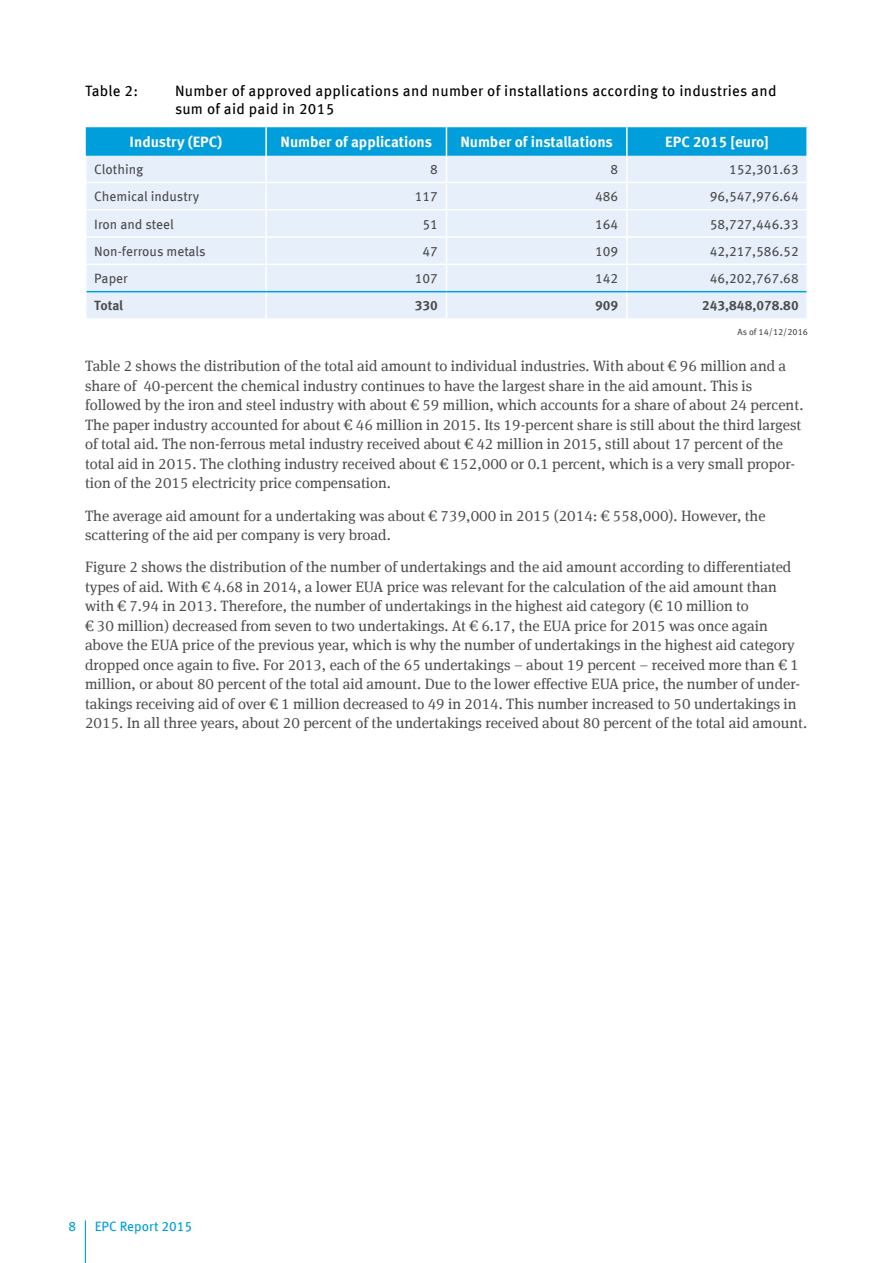
<style>
.page{position:relative;width:893px;height:1263px;background:#fff}
.page>*{position:absolute;margin:0;border:0;box-sizing:border-box;transform-origin:0 0}
.Fließtext{font:15px/19.5px "Meta Serif Offc";color:#4d4d4f}
.t1{font:15px/18px "Meta Offc";letter-spacing:.02em;color:#000}
.Tabellenkopf{font:700 15px "Meta Offc";color:#fff}
.Tabelle{font:13.5px "Meta Offc";color:#4d4d4f}
.Tabelle-2{font:700 13.5px "Meta Offc";color:#4d4d4f}
.t2{font:13.5px "Meta Offc";color:#009edb}
.Tabellenzusatz{font:9px "Meta Offc";color:#4d4d4f}
</style>
<div class="page">
<hr style="left:85px;top:1220px;width:1px;height:43px;background:#009edb">
<svg style="left:86px;top:127px;width:721px;height:191px;background:#c4e4f5"></svg>
<hr style="left:626px;top:292px;width:2px;height:26px;background:#fff">
<hr style="left:806px;top:292px;width:2px;height:26px;background:#fff">
<hr style="left:87px;top:291px;width:179px;height:1px;background:#009edb">
<hr style="left:266px;top:291px;width:180px;height:1px;background:#009edb">
<hr style="left:446px;top:291px;width:181px;height:1px;background:#009edb">
<hr style="left:627px;top:291px;width:179px;height:1px;background:#009edb">
<p class="t1" style="left:85px;top:83px;width:55px">Table 2:</p>
<p class="t1" style="left:175px;top:83px;width:603px">Number of approved applications and number of installations according to industries and sum of aid paid in 2015</p>
<p class="Tabellenkopf" style="left:130px;top:133px;width:94px">Industry (EPC)</p>
<p class="Tabellenkopf" style="left:281px;top:133px;width:153px">Number of applications</p>
<p class="Tabellenkopf" style="left:460px;top:133px;width:154px">Number of installations</p>
<p class="Tabellenkopf" style="left:665px;top:133px;width:105px">EPC 2015 [euro]</p>
<p class="Tabelle" style="left:94px;top:161px;width:51px">Clothing</p>
<p class="Tabelle" style="left:430px;top:161px;width:9px">8</p>
<p class="Tabelle" style="left:611px;top:161px;width:9px">8</p>
<p class="Tabelle" style="left:729px;top:161px;width:71px">152,301.63</p>
<p class="Tabelle" style="left:94px;top:189px;width:106px">Chemical industry</p>
<p class="Tabelle" style="left:415px;top:189px;width:25px">117</p>
<p class="Tabelle" style="left:595px;top:189px;width:25px">486</p>
<p class="Tabelle" style="left:710px;top:189px;width:90px">96,547,976.64</p>
<p class="Tabelle" style="left:94px;top:216px;width:81px">Iron and steel</p>
<p class="Tabelle" style="left:423px;top:216px;width:17px">51</p>
<p class="Tabelle" style="left:595px;top:216px;width:25px">164</p>
<p class="Tabelle" style="left:710px;top:216px;width:90px">58,727,446.33</p>
<p class="Tabelle" style="left:94px;top:243px;width:113px">Non-ferrous metals</p>
<p class="Tabelle" style="left:423px;top:243px;width:17px">47</p>
<p class="Tabelle" style="left:595px;top:243px;width:25px">109</p>
<p class="Tabelle" style="left:710px;top:243px;width:90px">42,217,586.52</p>
<p class="Tabelle" style="left:94px;top:271px;width:35px">Paper</p>
<p class="Tabelle" style="left:415px;top:271px;width:25px">107</p>
<p class="Tabelle" style="left:595px;top:271px;width:25px">142</p>
<p class="Tabelle" style="left:710px;top:271px;width:90px">46,202,767.68</p>
<p class="Tabelle-2" style="left:94px;top:298px;width:30px">Total</p>
<p class="Tabelle-2" style="left:415px;top:298px;width:25px">330</p>
<p class="Tabelle-2" style="left:595px;top:298px;width:25px">909</p>
<p class="Tabelle-2" style="left:702px;top:298px;width:98px">243,848,078.80</p>
<p class="Tabellenzusatz" style="left:737px;top:326px;width:72px">As of 14/12/2016</p>
<p class="Fließtext" style="left:85px;top:357px;width:720px">Table 2 shows the distribution of the total aid amount to individual industries. With about € 96 million and a share of 40-percent the chemical industry continues to have the largest share in the aid amount. This is followed by the iron and steel industry with about € 59 million, which accounts for a share of about 24 percent.<br>The paper industry accounted for about € 46 million in 2015. Its 19-percent share is still about the third largest of total aid. The non-ferrous metal industry received about € 42 million in 2015, still about 17 percent of the total aid in 2015. The clothing industry received about € 152,000 or 0.1 percent, which is a very small propor&shy;tion of the 2015 electricity price compensation.</p>
<p class="Fließtext" style="left:85px;top:506px;width:682px">The average aid amount for a undertaking was about € 739,000 in 2015 (2014: € 558,000). However, the scattering of the aid per company is very broad.</p>
<p class="Fließtext" style="left:85px;top:558px;width:724px">Figure 2 shows the distribution of the number of undertakings and the aid amount according to differentiated types of aid. With € 4.68 in 2014, a lower EUA price was relevant for the calculation of the aid amount than with € 7.94 in 2013. Therefore, the number of undertakings in the highest aid category (€ 10 million to<br>€ 30 million) decreased from seven to two undertakings. At € 6.17, the EUA price for 2015 was once again above the EUA price of the previous year, which is why the number of undertakings in the highest aid category dropped once again to five. For 2013, each of the 65 undertakings – about 19 percent – received more than € 1 million, or about 80 percent of the total aid amount. Due to the lower effective EUA price, the number of under&shy;takings receiving aid of over € 1 million decreased to 49 in 2014. This number increased to 50 undertakings in 2015. In all three years, about 20 percent of the undertakings received about 80 percent of the total aid amount.</p>
<p class="t2" style="left:68px;top:1218px;width:9px">8</p>
<p class="t2" style="left:95px;top:1218px;width:99px">EPC Report 2015</p>
</div>
